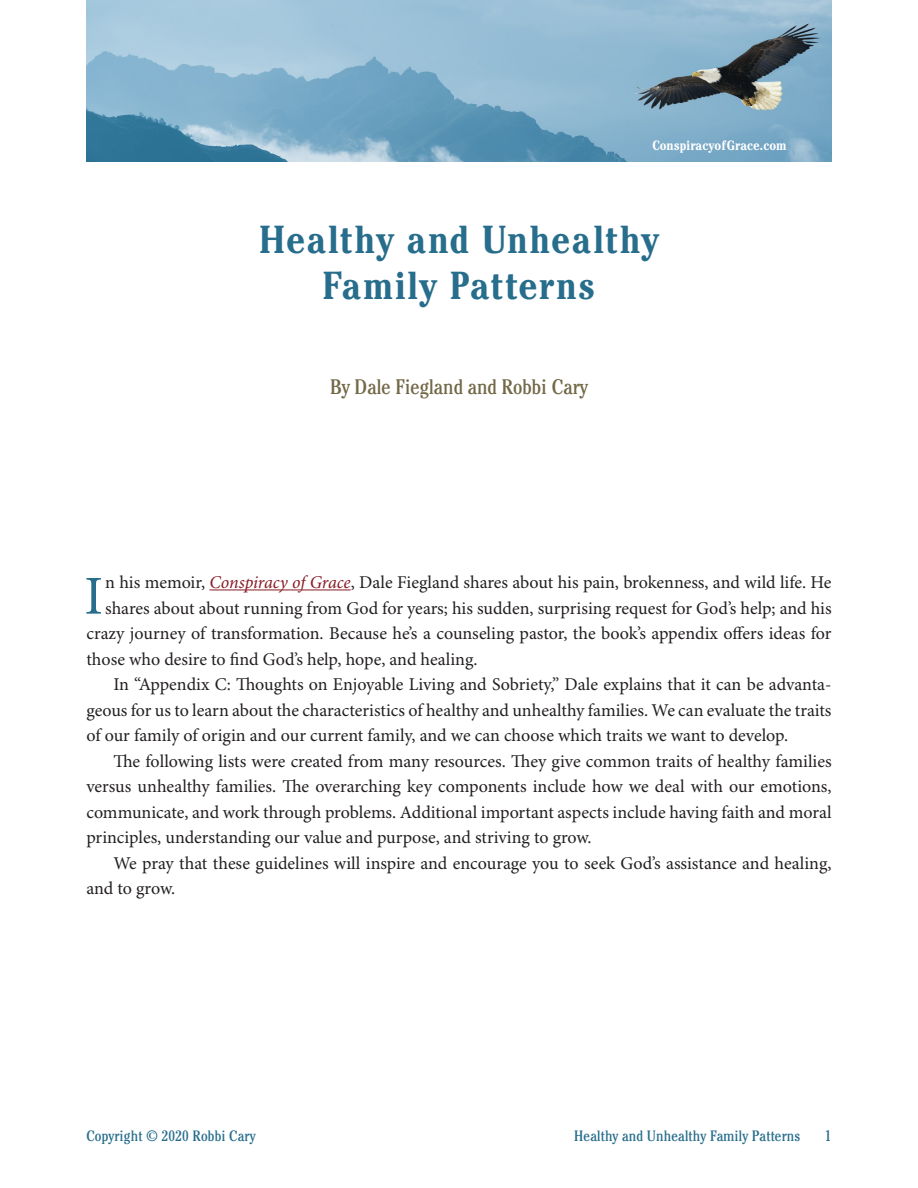
<style>
.page{position:relative;width:918px;height:1188px;background:#fff}
.page>*{position:absolute;margin:0;border:0;box-sizing:border-box;transform-origin:0 0}
.text_Open{font:54.9px "Minion Pro";color:#276d8c}
.chapter_title{font:700 condensed 39px/46.5px "Cheltenham";letter-spacing:.03em;color:#276d8c;text-align:center}
.author{font:condensed 21px "Cheltenham";color:#716846}
.text_Open-2{font:18px/25.5px "Minion Pro";letter-spacing:-.005em;color:#231f20;text-align:justify}
.running_head2{font:condensed 15px "Cheltenham";letter-spacing:.01em;color:#276d8c}
.author-2{font:700 condensed 13.5px "Cheltenham";color:#fff}
.s1{font-style:italic;color:#871b24}
</style>
<div class="page">
<img style="left:86px;top:0;width:746px;height:162px">
<hr style="left:209px;top:589px;width:142px;height:1px;background:#871b24">
<p class="author-2" style="left:652px;top:137px;width:136px">ConspiracyofGrace.com</p>
<p class="chapter_title" style="left:259px;top:215px;width:401px">Healthy and Unhealthy<br>Family Patterns</p>
<p class="author" style="left:330px;top:374px;width:259px">By Dale Fiegland and Robbi Cary</p>
<p class="text_Open" style="left:84px;top:563px;width:20px">I</p>
<p class="text_Open-2" style="left:105px;top:570px;width:728px">n his memoir, <span class="s1">Conspiracy of Grace</span>, Dale Fiegland shares about his pain, brokenness, and wild life. He</p>
<p class="text_Open-2" style="left:105px;top:596px;width:728px">shares about about running from God for years; his sudden, surprising request for God’s help; and his</p>
<p class="text_Open-2" style="left:86px;top:621px;width:747px">crazy journey of transformation. Because he’s a counseling pastor, the book’s appendix offers ideas for</p>
<p class="text_Open-2" style="left:86px;top:647px;width:393px">those who desire to find God’s help, hope, and healing.</p>
<p class="text_Open-2" style="left:86px;top:672px;width:747px;text-indent:27px">In “Appendix C: Thoughts on Enjoyable Living and Sobriety,” Dale explains that it can be advanta&shy;geous for us to learn about the characteristics of healthy and unhealthy families. We can evaluate the traits of our family of origin and our current family, and we can choose which traits we want to develop.</p>
<p class="text_Open-2" style="left:86px;top:749px;width:747px;text-indent:27px">The following lists were created from many resources. They give common traits of healthy families versus unhealthy families. The overarching key components include how we deal with our emotions, communicate, and work through problems. Additional important aspects include having faith and moral principles, understanding our value and purpose, and striving to grow.</p>
<p class="text_Open-2" style="left:86px;top:851px;width:747px;text-indent:27px">We pray that these guidelines will inspire and encourage you to seek God’s assistance and healing, and to grow.</p>
<p class="running_head2" style="left:86px;top:1127px;width:171px">Copyright © 2020 Robbi Cary</p>
<p class="running_head2" style="left:574px;top:1127px;width:228px">Healthy and Unhealthy Family Patterns</p>
<p class="running_head2" style="left:825px;top:1127px;width:8px">1</p>
</div>
